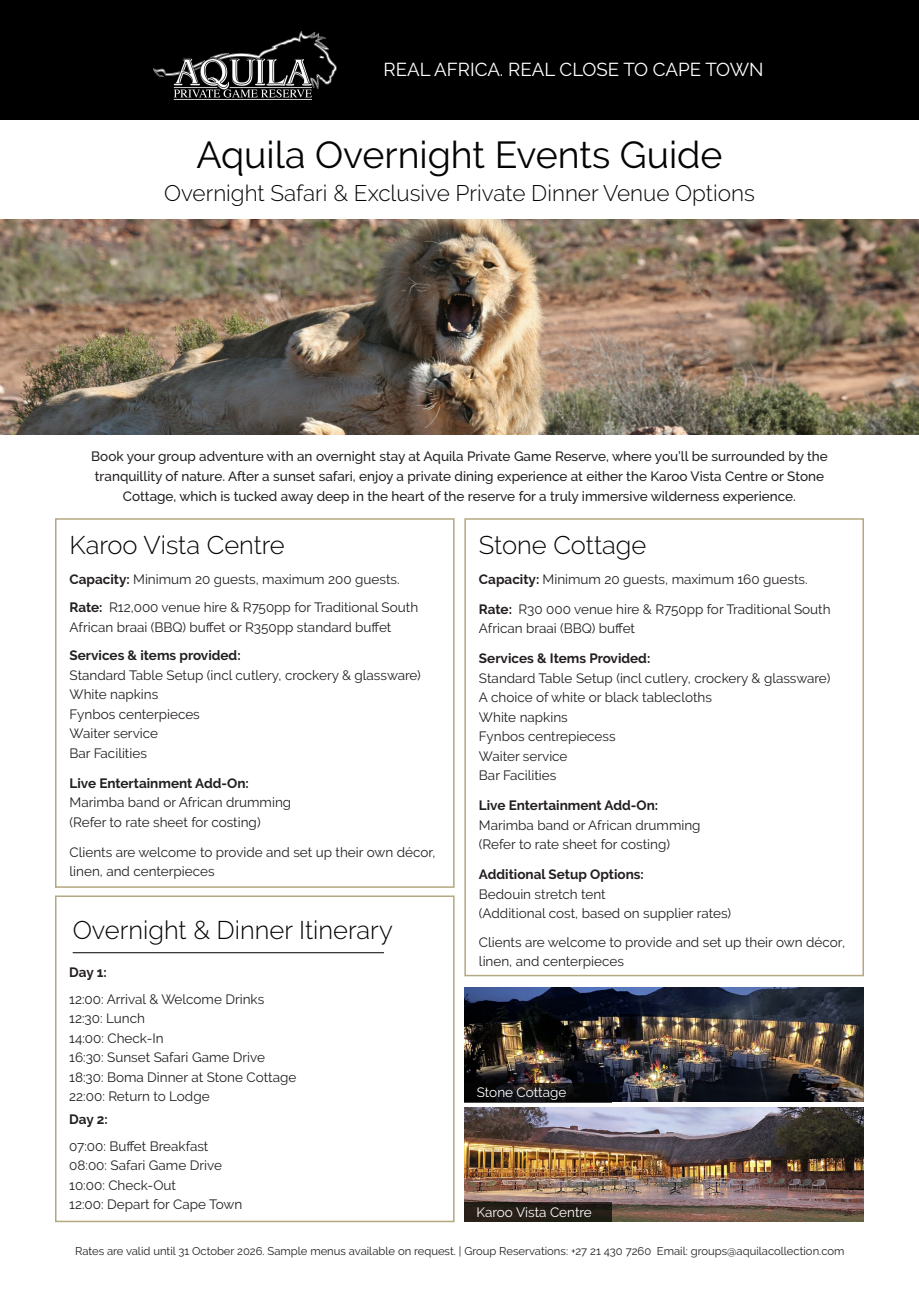
<style>
.page{position:relative;width:919px;height:1289px;background:#fff}
.page>*{position:absolute;margin:0;border:0;box-sizing:border-box;transform-origin:0 0}
.t1{font:37.5px "Raleway";color:#040503}
.t2{font:300 25.5px "Raleway";color:#040503}
.t3{font:300 22.5px "Raleway";color:#040503}
.t4{font:18.6px "Raleway";color:#fff}
.t5{font:13.5px/19.5px "Raleway";color:#231f20}
.t6{font:500 13.5px/19.5px "Raleway";color:#231f20;text-align:center}
.t7{font:700 13.5px "Raleway";color:#231f20}
.t8{font:13.5px "Raleway";color:#fff}
.t9{font:11.25px "Raleway";color:#231f20}
.s1{font-weight:700}
</style>
<div class="page">
<div style="left:0;top:0;width:918px;height:119px;background:#000"></div>
<img style="left:154px;top:31px;width:183px;height:69px">
<img style="left:0;top:219px;width:918px;height:215px">
<img style="left:464px;top:987px;width:399px;height:114px">
<img style="left:464px;top:1107px;width:399px;height:114px">
<svg style="left:464px;top:1082px;width:147px;height:20px;background:#0f0e0f"></svg>
<svg style="left:464px;top:1201px;width:147px;height:20px;background:#29221b"></svg>
<div style="left:55px;top:895px;width:399px;height:327px;border:2px solid #b3a880"></div>
<hr style="left:73px;top:952px;width:311px;height:1px;background:#000">
<div style="left:55px;top:518px;width:399px;height:369px;border:2px solid #b3a880"></div>
<div style="left:464px;top:518px;width:399px;height:458px;border:2px solid #b3a880"></div>
<p class="t4" style="left:383px;top:58px;width:381px">REAL AFRICA. REAL CLOSE TO CAPE TOWN</p>
<p class="t1" style="left:196px;top:133px;width:527px">Aquila Overnight Events Guide</p>
<p class="t3" style="left:164px;top:179px;width:592px">Overnight Safari &amp; Exclusive Private Dinner Venue Options</p>
<p class="t6" style="left:91px;top:447px;width:738px">Book your group adventure with an overnight stay at Aquila Private Game Reserve, where you’ll be surrounded by the tranquillity of nature. After a sunset safari, enjoy a private dining experience at either the Karoo Vista Centre or Stone<br>Cottage, which is tucked away deep in the heart of the reserve for a truly immersive wilderness experience.</p>
<p class="t2" style="left:70px;top:529px;width:217px">Karoo Vista Centre</p>
<p class="t5" style="left:70px;top:569px;width:331px"><span class="s1">Capacity:</span> Minimum 20 guests, maximum 200 guests.</p>
<p class="t5" style="left:70px;top:597px;width:350px"><span class="s1">Rate:</span> R12,000 venue hire &amp; R750pp for Traditional South<br>African braai (BBQ) buffet or R350pp standard buffet</p>
<p class="t7" style="left:70px;top:647px;width:172px">Services &amp; items provided:</p>
<p class="t5" style="left:70px;top:665px;width:353px">Standard Table Setup (incl cutlery, crockery &amp; glassware)</p>
<p class="t5" style="left:70px;top:684px;width:90px">White napkins</p>
<p class="t5" style="left:70px;top:704px;width:132px">Fynbos centerpieces</p>
<p class="t5" style="left:70px;top:723px;width:90px">Waiter service<br>Bar Facilities</p>
<p class="t7" style="left:70px;top:775px;width:181px">Live Entertainment Add-On:</p>
<p class="t5" style="left:70px;top:792px;width:223px">Marimba band or African drumming (Refer to rate sheet for costing)</p>
<p class="t5" style="left:70px;top:842px;width:367px">Clients are welcome to provide and set up their own décor, linen, and centerpieces</p>
<p class="t2" style="left:73px;top:915px;width:321px">Overnight &amp; Dinner Itinerary</p>
<p class="t5" style="left:69px;top:958px;width:196px;line-height:27px"><span class="s1">Day 1:<br></span>12:00: Arrival &amp; Welcome Drinks</p>
<p class="t5" style="left:69px;top:1008px;width:77px">12:30: Lunch</p>
<p class="t5" style="left:69px;top:1028px;width:96px">14:00: Check-In</p>
<p class="t5" style="left:69px;top:1047px;width:197px">16:30: Sunset Safari Game Drive</p>
<p class="t5" style="left:69px;top:1067px;width:228px">18:30: Boma Dinner at Stone Cottage</p>
<p class="t5" style="left:69px;top:1086px;width:142px">22:00: Return to Lodge</p>
<p class="t7" style="left:69px;top:1111px;width:40px">Day 2:</p>
<p class="t5" style="left:69px;top:1136px;width:141px">07:00: Buffet Breakfast</p>
<p class="t5" style="left:69px;top:1155px;width:154px">08:00: Safari Game Drive</p>
<p class="t5" style="left:69px;top:1175px;width:175px">10:00: Check-Out<br>12:00: Depart for Cape Town</p>
<p class="t2" style="left:479px;top:529px;width:169px">Stone Cottage</p>
<p class="t5" style="left:479px;top:569px;width:330px"><span class="s1">Capacity:</span> Minimum 20 guests, maximum 160 guests.</p>
<p class="t5" style="left:479px;top:599px;width:353px"><span class="s1">Rate:</span> R30 000 venue hire &amp; R750pp for Traditional South<br>African braai (BBQ) buffet</p>
<p class="t7" style="left:479px;top:650px;width:173px">Services &amp; Items Provided:</p>
<p class="t5" style="left:479px;top:668px;width:353px">Standard Table Setup (incl cutlery, crockery &amp; glassware)</p>
<p class="t5" style="left:479px;top:687px;width:234px">A choice of white or black tablecloths</p>
<p class="t5" style="left:479px;top:707px;width:90px">White napkins</p>
<p class="t5" style="left:479px;top:726px;width:138px">Fynbos centrepiecess</p>
<p class="t5" style="left:479px;top:746px;width:90px">Waiter service<br>Bar Facilities</p>
<p class="t7" style="left:479px;top:797px;width:181px">Live Entertainment Add-On:</p>
<p class="t5" style="left:479px;top:815px;width:223px">Marimba band or African drumming</p>
<p class="t5" style="left:479px;top:834px;width:192px">(Refer to rate sheet for costing)</p>
<p class="t7" style="left:479px;top:866px;width:166px">Additional Setup Options:</p>
<p class="t5" style="left:479px;top:884px;width:254px">Bedouin stretch tent<br>(Additional cost, based on supplier rates)</p>
<p class="t5" style="left:479px;top:932px;width:367px">Clients are welcome to provide and set up their own décor, linen, and centerpieces</p>
<p class="t8" style="left:477px;top:1084px;width:91px">Stone Cottage</p>
<p class="t8" style="left:476px;top:1204px;width:117px">Karoo Vista Centre</p>
<p class="t9" style="left:75px;top:1244px;width:770px">Rates are valid until 31 October 2026. Sample menus available on request. | Group Reservations: +27 21 430 7260 Email: groups@aquilacollection.com</p>
</div>
